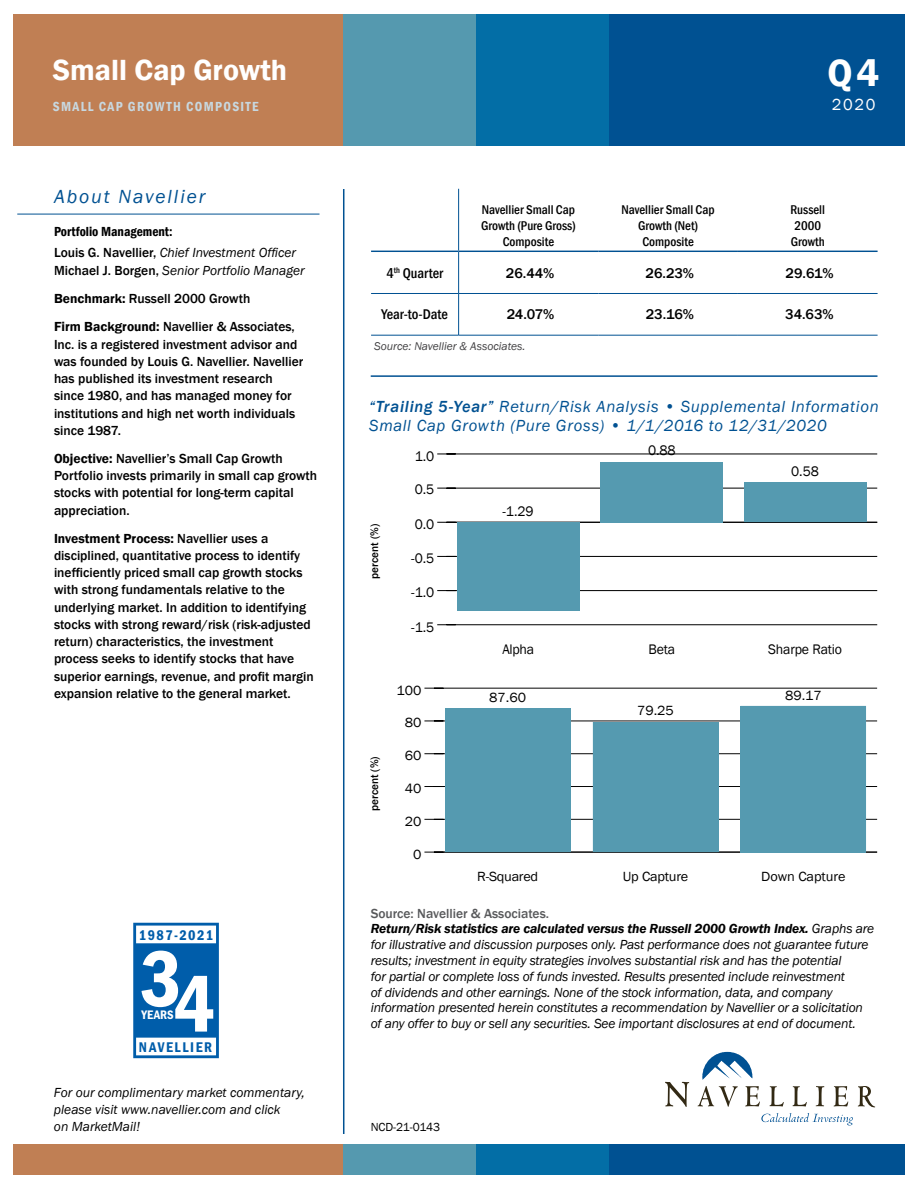
<style>
.page{position:relative;width:918px;height:1188px;background:#fff}
.page>*{position:absolute;margin:0;border:0;box-sizing:border-box;transform-origin:0 0}
.t1{font:600 condensed 82.35px "Franklin Gothic";color:#fff}
.t2{font:600 39px "Franklin Gothic";color:#fff}
.t3{font:600 30px "Franklin Gothic";color:#fff}
.t4{font:italic 19.5px "Franklin Gothic";letter-spacing:.1em;color:#005192}
.t5{font:italic 16.5px/19.5px "Franklin Gothic";letter-spacing:.04em;color:#005192}
.t6{font:16.5px "Franklin Gothic";color:#fff}
.t7{font:600 condensed 14.55px "Franklin Gothic";letter-spacing:.105em;color:#005daa}
.t8{font:500 14.4px "Franklin Gothic";color:#000}
.t9{font:500 condensed 14.4px "Franklin Gothic";color:#000}
.t10{font:14.25px "Franklin Gothic";letter-spacing:-.01em;color:#000}
.t11{font:13.65px "Franklin Gothic";letter-spacing:-.005em;color:#000;scale:1.04 1}
.t12{font:500 13.5px/17.2px "Franklin Gothic";color:#000}
.t13{font:italic 13.5px/15.8px "Franklin Gothic";letter-spacing:-.01em;color:#000}
.t14{font:600 condensed 13.5px "Franklin Gothic";letter-spacing:.1em;color:#c8d8e0}
.t15{font:500 condensed 13.05px/15.9px "Franklin Gothic";color:#000;text-align:center}
.t16{font:600 condensed 12.75px "Franklin Gothic";color:#fff}
.t17{font:12px "Franklin Gothic";letter-spacing:-.015em;color:#000}
.t18{font:italic 11.55px "Franklin Gothic";color:#414042}
.t19{font:500 11.25px "Franklin Gothic";color:#000}
.s1{font-weight:600;font-style:normal;font-stretch:condensed}
.s2{font-weight:500;font-style:normal}
.s3{font-weight:400;font-style:italic}
.s4{font-weight:600}
.s5{font-weight:500}
.s6{font-weight:500;font-style:normal;color:#58595b}
</style>
<div class="page">
<hr style="left:343px;top:189px;width:1px;height:945px;background:#005192">
<hr style="left:371px;top:375px;width:506px;height:2px;background:#005192">
<hr style="left:371px;top:293px;width:88px;height:1px;background:#005192">
<hr style="left:459px;top:293px;width:139px;height:1px;background:#005192">
<hr style="left:598px;top:293px;width:140px;height:1px;background:#005192">
<hr style="left:738px;top:293px;width:140px;height:1px;background:#005192">
<hr style="left:371px;top:335px;width:88px;height:1px;background:#005192">
<hr style="left:598px;top:335px;width:140px;height:1px;background:#005192">
<hr style="left:738px;top:335px;width:140px;height:1px;background:#005192">
<hr style="left:371px;top:251px;width:88px;height:1px;background:#005192">
<hr style="left:598px;top:251px;width:140px;height:1px;background:#005192">
<hr style="left:738px;top:251px;width:140px;height:1px;background:#005192">
<hr style="left:458px;top:189px;width:1px;height:62px;background:#005192">
<hr style="left:459px;top:251px;width:139px;height:1px;background:#005192">
<hr style="left:458px;top:252px;width:1px;height:41px;background:#005192">
<hr style="left:458px;top:294px;width:1px;height:41px;background:#005192">
<hr style="left:459px;top:335px;width:139px;height:1px;background:#005192">
<hr style="left:434px;top:819px;width:443px;height:1px;background:#000">
<hr style="left:434px;top:786px;width:443px;height:1px;background:#000">
<hr style="left:434px;top:753px;width:443px;height:1px;background:#000">
<hr style="left:434px;top:721px;width:443px;height:1px;background:#000">
<hr style="left:434px;top:688px;width:443px;height:1px;background:#000">
<hr style="left:434px;top:852px;width:443px;height:1px;background:#000">
<svg style="left:424px;top:708px;width:147px;height:145px;background:#6ba6b9"></svg>
<div style="left:593px;top:722px;width:125px;height:130px;background:#559ab0"></div>
<div style="left:740px;top:706px;width:126px;height:146px;background:#559ab0"></div>
<hr style="left:446px;top:624px;width:431px;height:1px;background:#000">
<hr style="left:446px;top:590px;width:431px;height:1px;background:#000">
<hr style="left:446px;top:556px;width:431px;height:1px;background:#000">
<hr style="left:446px;top:488px;width:431px;height:1px;background:#000">
<hr style="left:446px;top:454px;width:431px;height:1px;background:#000">
<svg style="left:437px;top:454px;width:19px;height:1px"></svg>
<hr style="left:446px;top:522px;width:431px;height:1px;background:#000">
<svg style="left:437px;top:522px;width:142px;height:88px;background:#6ba6b9"></svg>
<div style="left:601px;top:462px;width:122px;height:60px;background:#559ab0"></div>
<div style="left:744px;top:483px;width:122px;height:39px;background:#559ab0"></div>
<hr style="left:17px;top:214px;width:302px;height:1px;background:#005192">
<svg style="left:133px;top:923px;width:86px;height:135px"></svg>
<div style="left:14px;top:14px;width:348px;height:132px;background:#c07f54"></div>
<div style="left:343px;top:14px;width:149px;height:132px;background:#5599af"></div>
<div style="left:476px;top:14px;width:158px;height:132px;background:#036ea6"></div>
<div style="left:609px;top:14px;width:295px;height:132px;background:#005192"></div>
<svg style="left:665px;top:1082px;width:24px;height:25px"></svg>
<svg style="left:698px;top:1086px;width:40px;height:21px"></svg>
<svg style="left:745px;top:1086px;width:15px;height:20px"></svg>
<svg style="left:770px;top:1086px;width:14px;height:21px"></svg>
<svg style="left:793px;top:1086px;width:14px;height:21px"></svg>
<svg style="left:816px;top:1086px;width:8px;height:20px"></svg>
<svg style="left:834px;top:1086px;width:14px;height:20px"></svg>
<svg style="left:858px;top:1086px;width:17px;height:21px"></svg>
<svg style="left:761px;top:1113px;width:92px;height:12px"></svg>
<svg style="left:702px;top:1052px;width:51px;height:28px"></svg>
<div style="left:14px;top:1144px;width:348px;height:30px;background:#c07f54"></div>
<div style="left:343px;top:1144px;width:149px;height:30px;background:#5599af"></div>
<div style="left:476px;top:1144px;width:158px;height:30px;background:#036ea6"></div>
<div style="left:609px;top:1144px;width:295px;height:30px;background:#005192"></div>
<h3 class="t3" style="left:53px;top:51px;width:236px">Small Cap Growth</h3>
<p class="t14" style="left:53px;top:97px;width:207px">SMALL CAP GROWTH COMPOSITE</p>
<h3 class="t4" style="left:54px;top:184px;width:153px">About Navellier</h3>
<p class="t13" style="left:54px;top:221px;width:244px;line-height:21.3px"><span class="s1">PORTFOLIO MANAGEMENT:<br></span><span class="s2">Louis G. Navellier,</span> Chief Investment Officer</p>
<p class="t12" style="left:54px;top:257px;width:252px;line-height:28px">Michael J. Borgen, <span class="s3">Senior Portfolio Manager<br></span><span class="s4">Benchmark:</span> Russell 2000 Growth<br><span class="s4">Firm Background:</span> Navellier &amp; Associates,</p>
<p class="t12" style="left:54px;top:336px;width:251px">Inc. is a registered investment advisor and was founded by Louis G. Navellier. Navellier has published its investment research since 1980, and has managed money for institutions and high net worth individuals since 1987.</p>
<p class="t12" style="left:54px;top:450px;width:265px"><span class="s4">Objective:</span> Navellier’s Small Cap Growth Portfolio invests primarily in small cap growth stocks with potential for long-term capital appreciation.</p>
<p class="t12" style="left:54px;top:530px;width:261px"><span class="s4">Investment Process:</span> Navellier uses a disciplined, quantitative process to identify inefficiently priced small cap growth stocks with strong fundamentals relative to the underlying market. In addition to identifying stocks with strong reward/risk (risk-adjusted return) characteristics, the investment process seeks to identify stocks that have superior earnings, revenue, and profit margin expansion relative to the general market.</p>
<p class="t7" style="left:139px;top:925px;width:76px">1987-2021</p>
<h1 class="t1" style="left:140px;top:924px;width:44px">3</h1>
<p class="t16" style="left:141px;top:1006px;width:34px">YEARS</p>
<h1 class="t1" style="left:173px;top:949px;width:44px">4</h1>
<p class="t7" style="left:139px;top:1037px;width:75px">NAVELLIER</p>
<p class="t13" style="left:54px;top:1084px;width:252px;line-height:17.2px">For our complimentary market commentary, please visit www.navellier.com and click<br>on MarketMail!</p>
<h2 class="t2" style="left:828px;top:49px;width:53px">Q4</h2>
<p class="t6" style="left:832px;top:94px;width:45px">2020</p>
<p class="t15" style="left:481px;top:201px;width:96px">Navellier Small Cap<br>Growth (Pure Gross)<br>Composite</p>
<p class="t15" style="left:622px;top:201px;width:95px">Navellier Small Cap<br>Growth (Net)<br>Composite</p>
<p class="t15" style="left:791px;top:201px;width:36px;text-align:left">Russell<br>2000<br>Growth</p>
<p class="t9" style="left:386px;top:263px;width:58px">4<sup>th</sup> Quarter</p>
<p class="t8" style="left:506px;top:264px;width:50px">26.44%</p>
<p class="t8" style="left:646px;top:264px;width:50px">26.23%</p>
<p class="t8" style="left:786px;top:264px;width:50px">29.61%</p>
<p class="t9" style="left:381px;top:305px;width:68px">Year-to-Date</p>
<p class="t8" style="left:507px;top:306px;width:49px">24.07%</p>
<p class="t8" style="left:646px;top:306px;width:50px">23.16%</p>
<p class="t8" style="left:785px;top:306px;width:50px">34.63%</p>
<p class="t18" style="left:374px;top:339px;width:153px">Source: Navellier &amp; Associates.</p>
<p class="t5" style="left:369px;top:397px;width:511px"><span class="s5">“Trailing 5-Year”</span> Return/Risk Analysis • Supplemental Information<br>Small Cap Growth (Pure Gross) • 1/1/2016 to 12/31/2020</p>
<p class="t19" style="left:368px;top:579px;width:56px;rotate:-90deg">percent (%)</p>
<p class="t10" style="left:415px;top:447px;width:21px">1.0</p>
<p class="t10" style="left:415px;top:481px;width:21px">0.5</p>
<p class="t10" style="left:415px;top:515px;width:21px">0.0</p>
<p class="t10" style="left:411px;top:549px;width:25px">-0.5</p>
<p class="t10" style="left:411px;top:584px;width:25px">-1.0</p>
<p class="t10" style="left:411px;top:618px;width:25px">-1.5</p>
<p class="t19" style="left:368px;top:811px;width:56px;rotate:-90deg">percent (%)</p>
<p class="t11" style="left:397px;top:682px;width:26px">100</p>
<p class="t11" style="left:405px;top:714px;width:18px">80</p>
<p class="t11" style="left:405px;top:747px;width:18px">60</p>
<p class="t11" style="left:405px;top:780px;width:18px">40</p>
<p class="t11" style="left:405px;top:813px;width:18px">20</p>
<p class="t11" style="left:413px;top:846px;width:10px">0</p>
<p class="t10" style="left:502px;top:502px;width:33px">-1.29</p>
<p class="t10" style="left:648px;top:442px;width:29px">0.88</p>
<p class="t10" style="left:791px;top:463px;width:29px">0.58</p>
<p class="t10" style="left:502px;top:641px;width:33px">Alpha</p>
<p class="t10" style="left:649px;top:641px;width:28px">Beta</p>
<p class="t10" style="left:768px;top:641px;width:76px">Sharpe Ratio</p>
<p class="t11" style="left:489px;top:689px;width:37px">87.60</p>
<p class="t11" style="left:637px;top:702px;width:37px">79.25</p>
<p class="t11" style="left:785px;top:687px;width:37px">89.17</p>
<p class="t11" style="left:477px;top:868px;width:60px">R-Squared</p>
<p class="t11" style="left:623px;top:868px;width:65px">Up Capture</p>
<p class="t11" style="left:761px;top:868px;width:83px">Down Capture</p>
<p class="t13" style="left:371px;top:906px;width:505px"><span class="s6">Source: Navellier &amp; Associates.<br></span><span class="s4">Return/Risk statistics are calculated versus the Russell 2000 Growth Index.</span> Graphs are for illustrative and discussion purposes only. Past performance does not guarantee future results; investment in equity strategies involves substantial risk and has the potential<br>for partial or complete loss of funds invested. Results presented include reinvestment<br>of dividends and other earnings. None of the stock information, data, and company information presented herein constitutes a recommendation by Navellier or a solicitation of any offer to buy or sell any securities. See important disclosures at end of document.</p>
<p class="t17" style="left:371px;top:1119px;width:71px">NCD-21-0143</p>
</div>
